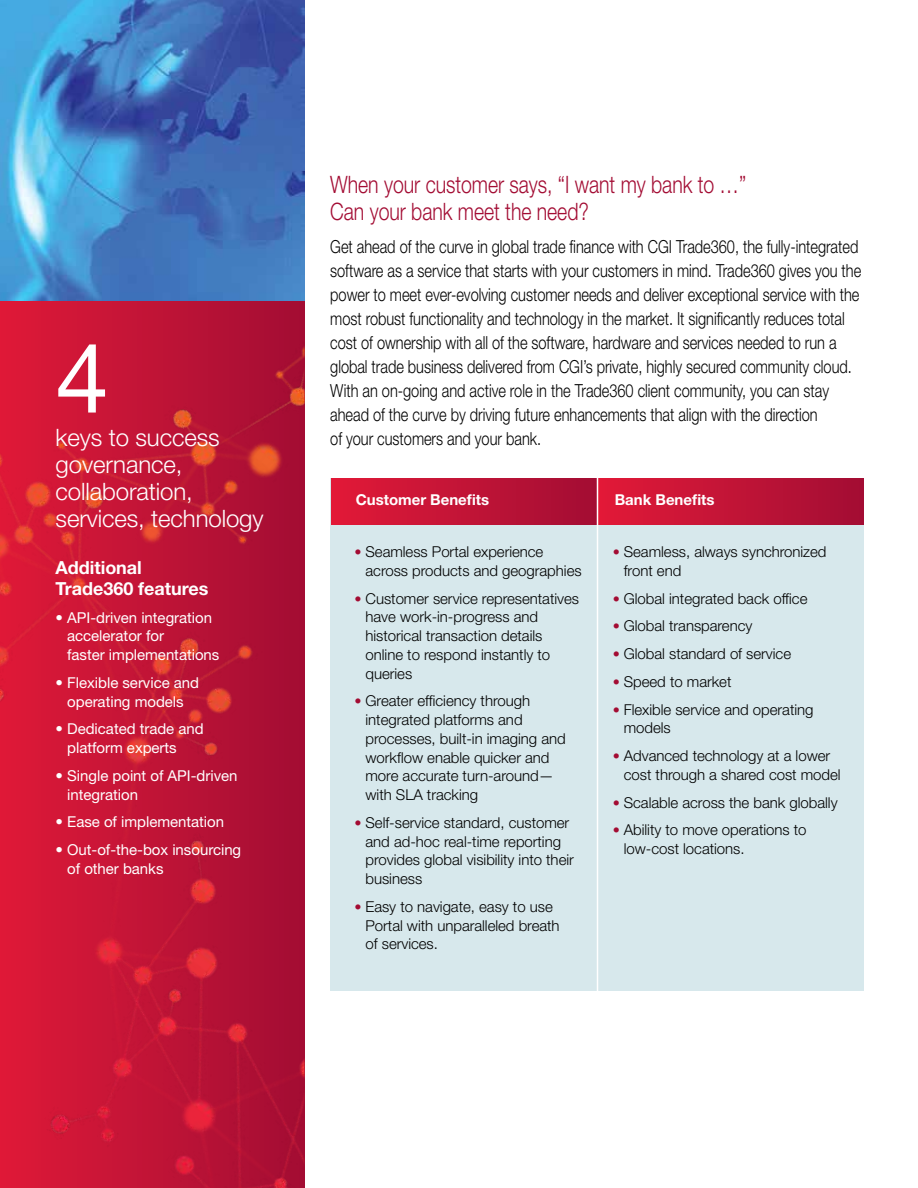
<style>
.page{position:relative;width:918px;height:1188px;background:#fff}
.page>*{position:absolute;margin:0;border:0;box-sizing:border-box;transform-origin:0 0}
.t1{font:96px "Helvetica Neue LT Std";color:#fff}
.t2{font:300 24px/27px "Helvetica Neue LT Std";color:#a30c33;scale:.81 1}
.t3{font:300 24px/27px "Helvetica Neue LT Std";letter-spacing:-.005em;color:#fff}
.t4{font:300 18px/24px "Helvetica Neue LT Std";color:#000;scale:.81 1}
.t5{font:700 18px/21px "Helvetica Neue LT Std";color:#fff}
.t6{font:300 15px/18.8px "Helvetica Neue LT Std";color:#000}
.t7{font:15px/18.8px "Helvetica Neue LT Std";color:#fff}
.t8{font:700 15px "Helvetica Neue LT Std";color:#fff}
.s1{font-weight:700;font-size:14.25px;color:#a30c33}
</style>
<div class="page">
<img style="left:0;top:0;width:305px;height:287px">
<div style="left:330px;top:478px;width:534px;height:513px;background:#d7e8ec"></div>
<div style="left:331px;top:478px;width:266px;height:46px;background:linear-gradient(to right,#e21a38,#a30d34)"></div>
<div style="left:598px;top:478px;width:266px;height:46px;background:linear-gradient(to right,#e21a38,#a30d34)"></div>
<hr style="left:597px;top:477px;width:1px;height:546px;background:#fff">
<img style="left:0;top:287px;width:305px;height:901px">
<h1 class="t1" style="left:56px;top:321px;width:55px">4</h1>
<h2 class="t3" style="left:56px;top:423px;width:210px">keys to success governance, collaboration, services, technology</h2>
<p class="t5" style="left:56px;top:556px;width:154px">Additional<br>Trade360 features</p>
<p class="t7" style="left:67px;top:608px;width:154px;text-indent:-12px">• API-driven integration accelerator for<br>faster implementations</p>
<p class="t7" style="left:56px;top:673px;width:145px;text-align:center">• Flexible service and operating models</p>
<p class="t7" style="left:67px;top:719px;width:138px;text-indent:-12px">• Dedicated trade and platform experts</p>
<p class="t7" style="left:67px;top:766px;width:172px;text-indent:-12px">• Single point of API-driven integration</p>
<p class="t7" style="left:56px;top:812px;width:170px">• Ease of implementation</p>
<p class="t7" style="left:67px;top:840px;width:176px;text-indent:-12px">• Out-of-the-box insourcing of other banks</p>
<h2 class="t2" style="left:330px;top:170px;width:515px">When your customer says, “I want my bank to …”<br>Can your bank meet the need?</h2>
<p class="t4" style="left:330px;top:234px;width:657px">Get ahead of the curve in global trade finance with CGI Trade360, the fully-integrated software as a service that starts with your customers in mind. Trade360 gives you the power to meet ever-evolving customer needs and deliver exceptional service with the most robust functionality and technology in the market. It significantly reduces total cost of ownership with all of the software, hardware and services needed to run a global trade business delivered from CGI’s private, highly secured community cloud.<br>With an on-going and active role in the Trade360 client community, you can stay ahead of the curve by driving future enhancements that align with the direction<br>of your customers and your bank.</p>
<p class="t8" style="left:356px;top:491px;width:135px">Customer Benefits</p>
<p class="t8" style="left:615px;top:491px;width:101px">Bank Benefits</p>
<p class="t6" style="left:366px;top:542px;width:218px;text-indent:-11px"><span class="s1">•</span> Seamless Portal experience across products and geographies</p>
<p class="t6" style="left:366px;top:589px;width:215px;text-indent:-11px"><span class="s1">•</span> Customer service representatives have work-in-progress and historical transaction details online to respond instantly to queries</p>
<p class="t6" style="left:366px;top:691px;width:202px;text-indent:-11px"><span class="s1">•</span> Greater efficiency through integrated platforms and processes, built-in imaging and workflow enable quicker and more accurate turn-around— with SLA tracking</p>
<p class="t6" style="left:366px;top:813px;width:210px;text-indent:-11px"><span class="s1">•</span> Self-service standard, customer and ad-hoc real-time reporting provides global visibility into their business</p>
<p class="t6" style="left:366px;top:897px;width:196px;text-indent:-11px"><span class="s1">•</span> Easy to navigate, easy to use<br>Portal with unparalleled breath of services.</p>
<p class="t6" style="left:624px;top:542px;width:204px;text-indent:-11px"><span class="s1">•</span> Seamless, always synchronized front end</p>
<p class="t6" style="left:613px;top:589px;width:196px"><span class="s1">•</span> Global integrated back office</p>
<p class="t6" style="left:613px;top:616px;width:141px"><span class="s1">•</span> Global transparency</p>
<p class="t6" style="left:613px;top:644px;width:180px"><span class="s1">•</span> Global standard of service</p>
<p class="t6" style="left:613px;top:672px;width:120px"><span class="s1">•</span> Speed to market</p>
<p class="t6" style="left:624px;top:700px;width:191px;text-indent:-11px"><span class="s1">•</span> Flexible service and operating models</p>
<p class="t6" style="left:624px;top:746px;width:218px;text-indent:-11px"><span class="s1">•</span> Advanced technology at a lower cost through a shared cost model</p>
<p class="t6" style="left:613px;top:793px;width:226px"><span class="s1">•</span> Scalable across the bank globally</p>
<p class="t6" style="left:624px;top:820px;width:184px;text-indent:-11px"><span class="s1">•</span> Ability to move operations to low-cost locations.</p>
</div>
